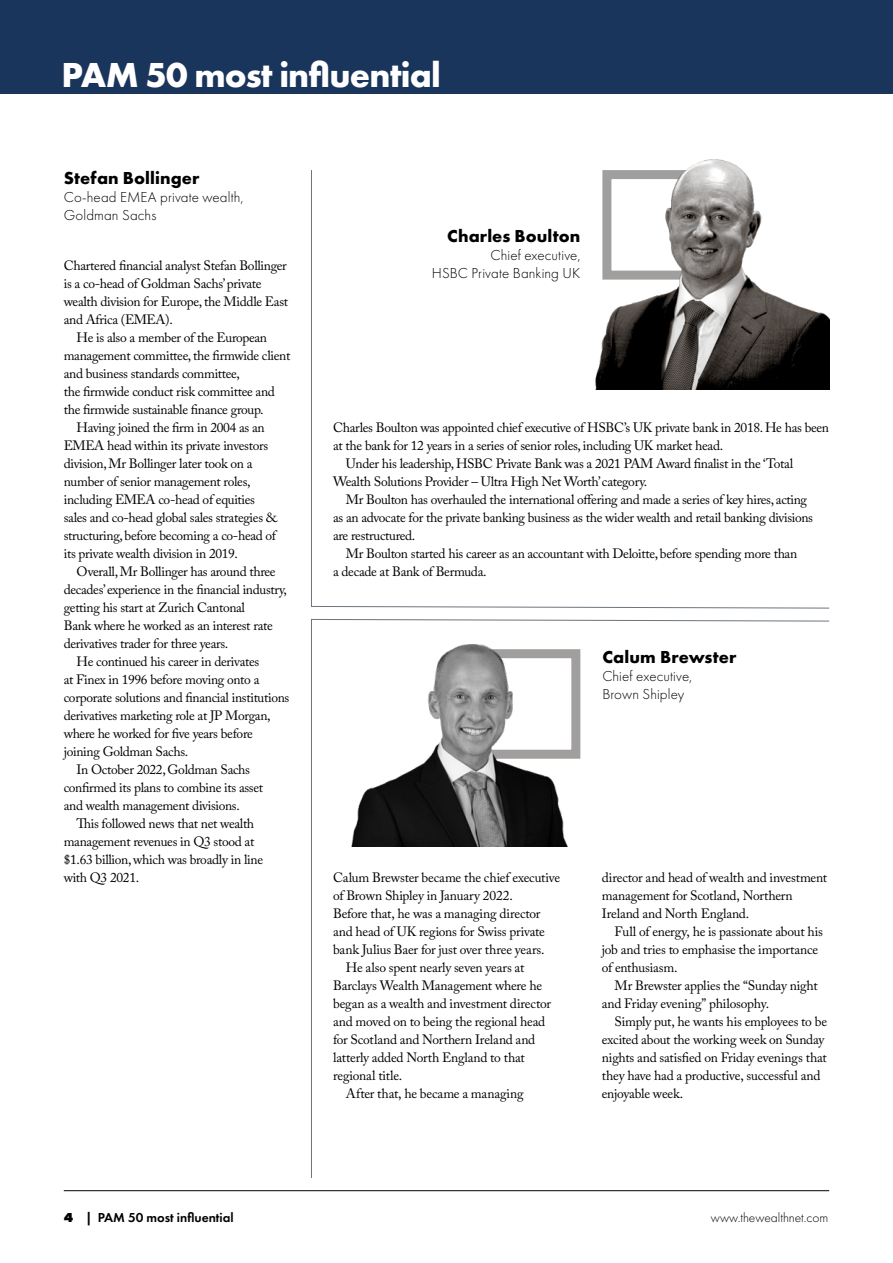
<style>
.page{position:relative;width:893px;height:1263px;background:#fff}
.page>*{position:absolute;margin:0;border:0;box-sizing:border-box;transform-origin:0 0}
.t1{font:700 36px "Futura PT";letter-spacing:-.02em;color:#fff}
.t2{font:700 18px "Futura PT";letter-spacing:.005em;color:#000}
.t3{font:300 15px/18px "Futura PT";letter-spacing:.005em;color:#000}
.t4{font:13.5px/18px "Adobe Caslon Pro";letter-spacing:-.025em;color:#000}
.t5{font:600 13.5px "Futura PT";color:#000}
.t6{font:300 13.5px "Futura PT";color:#000}
.s1{font-weight:800}
</style>
<div class="page">
<div style="left:0;top:0;width:893px;height:94px;background:#1a355c"></div>
<hr style="left:64px;top:1190px;width:765px;height:1px;background:#000">
<svg style="left:311px;top:170px;width:519px;height:438px"></svg>
<svg style="left:311px;top:619px;width:519px;height:559px"></svg>
<img style="left:591px;top:159px;width:238px;height:230px">
<img style="left:336px;top:631px;width:269px;height:215px">
<h1 class="t1" style="left:62px;top:52px;width:381px">PAM 50 most influential</h1>
<h2 class="t2" style="left:64px;top:166px;width:137px">Stefan Bollinger</h2>
<p class="t3" style="left:64px;top:188px;width:181px">Co-head EMEA private wealth,<br>Goldman Sachs</p>
<p class="t4" style="left:64px;top:256px;width:225px">Chartered financial analyst Stefan Bollinger</p>
<p class="t4" style="left:64px;top:274px;width:199px">is a co-head of Goldman Sachs’ private</p>
<p class="t4" style="left:64px;top:292px;width:226px">wealth division for Europe, the Middle East</p>
<p class="t4" style="left:64px;top:310px;width:111px">and Africa (EMEA).</p>
<p class="t4" style="left:77px;top:328px;width:192px">He is also a member of the European</p>
<p class="t4" style="left:64px;top:346px;width:228px">management committee, the firmwide client</p>
<p class="t4" style="left:64px;top:364px;width:178px">and business standards committee,</p>
<p class="t4" style="left:64px;top:382px;width:213px">the firmwide conduct risk committee and</p>
<p class="t4" style="left:64px;top:400px;width:201px">the firmwide sustainable finance group.</p>
<p class="t4" style="left:77px;top:418px;width:190px">Having joined the firm in 2004 as an</p>
<p class="t4" style="left:64px;top:436px;width:206px">EMEA head within its private investors</p>
<p class="t4" style="left:64px;top:454px;width:190px">division, Mr Bollinger later took on a</p>
<p class="t4" style="left:64px;top:472px;width:188px">number of senior management roles,</p>
<p class="t4" style="left:64px;top:490px;width:193px">including EMEA co-head of equities</p>
<p class="t4" style="left:64px;top:508px;width:215px">sales and co-head global sales strategies &amp;</p>
<p class="t4" style="left:64px;top:526px;width:214px">structuring, before becoming a co-head of</p>
<p class="t4" style="left:64px;top:544px;width:176px">its private wealth division in 2019.</p>
<p class="t4" style="left:77px;top:562px;width:201px">Overall, Mr Bollinger has around three</p>
<p class="t4" style="left:64px;top:580px;width:225px">decades’ experience in the financial industry,</p>
<p class="t4" style="left:64px;top:598px;width:183px">getting his start at Zurich Cantonal</p>
<p class="t4" style="left:64px;top:616px;width:211px">Bank where he worked as an interest rate</p>
<p class="t4" style="left:64px;top:634px;width:166px">derivatives trader for three years.</p>
<p class="t4" style="left:77px;top:652px;width:184px">He continued his career in derivates</p>
<p class="t4" style="left:64px;top:670px;width:197px">at Finex in 1996 before moving onto a</p>
<p class="t4" style="left:64px;top:688px;width:227px">corporate solutions and financial institutions</p>
<p class="t4" style="left:64px;top:706px;width:208px">derivatives marketing role at JP Morgan,</p>
<p class="t4" style="left:64px;top:724px;width:191px">where he worked for five years before</p>
<p class="t4" style="left:64px;top:742px;width:126px">joining Goldman Sachs.</p>
<p class="t4" style="left:77px;top:760px;width:175px">In October 2022, Goldman Sachs</p>
<p class="t4" style="left:64px;top:778px;width:201px">confirmed its plans to combine its asset</p>
<p class="t4" style="left:64px;top:796px;width:178px">and wealth management divisions.</p>
<p class="t4" style="left:77px;top:814px;width:179px">This followed news that net wealth</p>
<p class="t4" style="left:64px;top:832px;width:192px">management revenues in Q3 stood at</p>
<p class="t4" style="left:64px;top:850px;width:201px">$1.63 billion, which was broadly in line</p>
<p class="t4" style="left:64px;top:868px;width:77px">with Q3 2021.</p>
<h2 class="t2" style="left:447px;top:225px;width:135px">Charles Boulton</h2>
<p class="t3" style="left:432px;top:246px;width:150px;text-align:right">Chief executive,<br>HSBC Private Banking UK</p>
<p class="t4" style="left:333px;top:418px;width:498px">Charles Boulton was appointed chief executive of HSBC’s UK private bank in 2018. He has been</p>
<p class="t4" style="left:333px;top:436px;width:392px">at the bank for 12 years in a series of senior roles, including UK market head.</p>
<p class="t4" style="left:346px;top:454px;width:449px">Under his leadership, HSBC Private Bank was a 2021 PAM Award finalist in the ‘Total</p>
<p class="t4" style="left:333px;top:472px;width:316px">Wealth Solutions Provider – Ultra High Net Worth’ category.</p>
<p class="t4" style="left:346px;top:490px;width:463px">Mr Boulton has overhauled the international offering and made a series of key hires, acting</p>
<p class="t4" style="left:333px;top:508px;width:481px">as an advocate for the private banking business as the wider wealth and retail banking divisions</p>
<p class="t4" style="left:333px;top:526px;width:84px">are restructured.</p>
<p class="t4" style="left:346px;top:544px;width:453px">Mr Boulton started his career as an accountant with Deloitte, before spending more than</p>
<p class="t4" style="left:333px;top:562px;width:155px">a decade at Bank of Bermuda.</p>
<h2 class="t2" style="left:602px;top:645px;width:136px">Calum Brewster</h2>
<p class="t3" style="left:602px;top:667px;width:91px">Chief executive,<br>Brown Shipley</p>
<p class="t4" style="left:333px;top:868px;width:229px">Calum Brewster became the chief executive</p>
<p class="t4" style="left:333px;top:886px;width:181px">of Brown Shipley in January 2022.</p>
<p class="t4" style="left:333px;top:904px;width:209px">Before that, he was a managing director</p>
<p class="t4" style="left:333px;top:922px;width:213px">and head of UK regions for Swiss private</p>
<p class="t4" style="left:333px;top:940px;width:213px">bank Julius Baer for just over three years.</p>
<p class="t4" style="left:346px;top:958px;width:180px">He also spent nearly seven years at</p>
<p class="t4" style="left:333px;top:976px;width:211px">Barclays Wealth Management where he</p>
<p class="t4" style="left:333px;top:994px;width:219px">began as a wealth and investment director</p>
<p class="t4" style="left:333px;top:1012px;width:214px">and moved on to being the regional head</p>
<p class="t4" style="left:333px;top:1030px;width:204px">for Scotland and Northern Ireland and</p>
<p class="t4" style="left:333px;top:1048px;width:193px">latterly added North England to that</p>
<p class="t4" style="left:333px;top:1066px;width:71px">regional title.</p>
<p class="t4" style="left:346px;top:1084px;width:179px">After that, he became a managing</p>
<p class="t4" style="left:602px;top:868px;width:227px">director and head of wealth and investment management for Scotland, Northern<br>Ireland and North England.</p>
<p class="t4" style="left:602px;top:922px;width:223px;text-indent:13px">Full of energy, he is passionate about his job and tries to emphasise the importance of enthusiasm.</p>
<p class="t4" style="left:602px;top:976px;width:217px;text-indent:13px">Mr Brewster applies the “Sunday night and Friday evening” philosophy.</p>
<p class="t4" style="left:602px;top:1012px;width:227px;text-indent:13px">Simply put, he wants his employees to be excited about the working week on Sunday nights and satisfied on Friday evenings that they have had a productive, successful and enjoyable week.</p>
<p class="t5" style="left:64px;top:1209px;width:171px"><span class="s1">4 |</span> PAM 50 most influential</p>
<p class="t6" style="left:711px;top:1210px;width:119px">www.thewealthnet.com</p>
</div>
